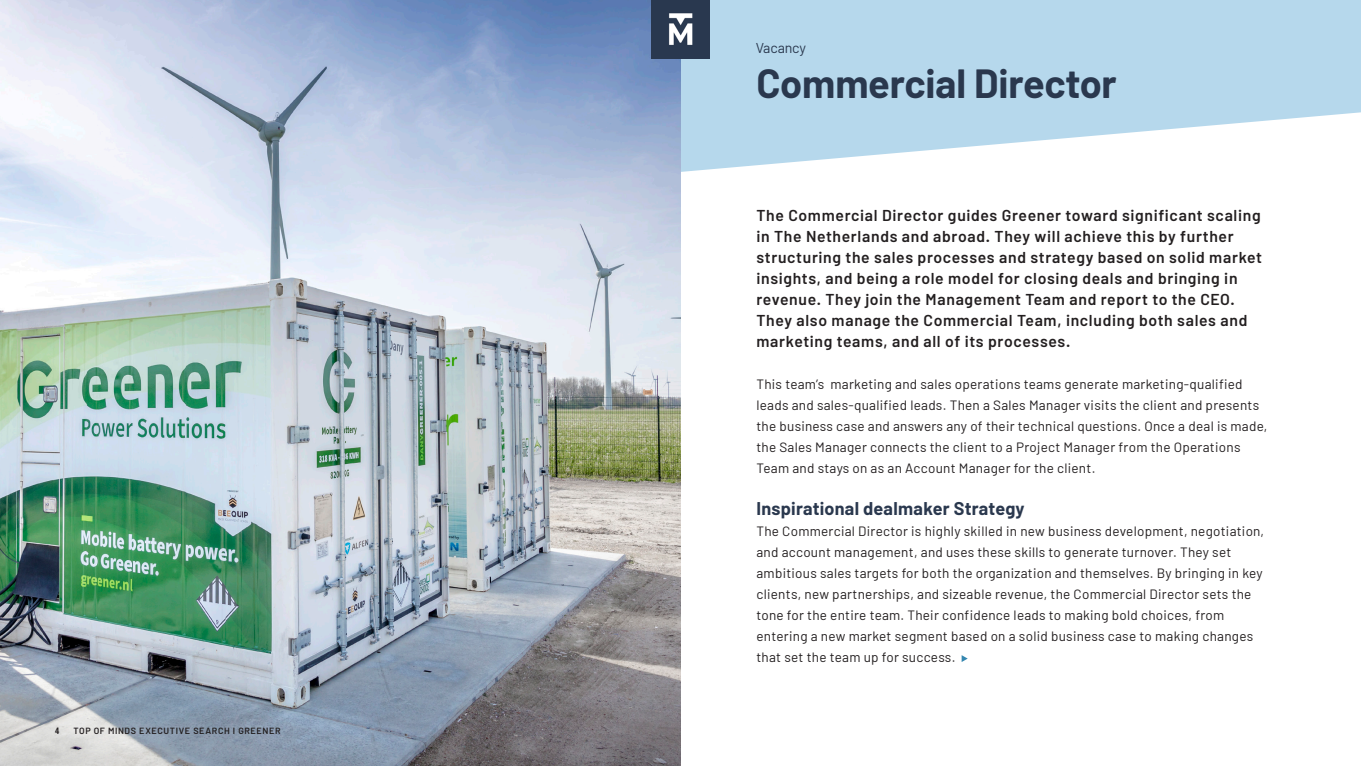
<style>
.page{position:relative;width:1361px;height:766px;background:#fff}
.page>*{position:absolute;margin:0;border:0;box-sizing:border-box;transform-origin:0 0}
.Page_header_kopie{font:700 39.75px "Barlow";letter-spacing:-.005em;color:#2a384e}
.t1{font:700 18px "Barlow";letter-spacing:.015em;color:#2a384e}
.t2{font:600 15.75px/21px "Barlow";letter-spacing:.04em;color:#231f20}
.t3{font:14.25px "Barlow";letter-spacing:-.015em;color:#2a384e}
.t4{font:13.5px/21px "Barlow";letter-spacing:.02em;color:#231f20}
.t5{font:600 9px "Barlow";letter-spacing:.07em;color:#231f20}
.t6{font:700 condensed 9px "Open Sans";color:#231f20}
</style>
<div class="page">
<svg style="left:680px;top:0;width:681px;height:231px;fill:#b6d8ec"></svg>
<img style="left:0;top:0;width:680px;height:765px">
<svg style="left:961px;top:655px;width:6px;height:6px"></svg>
<img style="left:651px;top:0;width:58px;height:58px">
<p class="t6" style="left:55px;top:724px;width:6px">4</p>
<p class="t5" style="left:73px;top:725px;width:209px">TOP OF MINDS EXECUTIVE SEARCH I GREENER</p>
<p class="t3" style="left:755px;top:37px;width:52px">Vacancy</p>
<p class="Page_header_kopie" style="left:756px;top:54px;width:362px">Commercial Director</p>
<p class="t2" style="left:756px;top:204px;width:507px">The Commercial Director guides Greener toward significant scaling in The Netherlands and abroad. They will achieve this by further structuring the sales processes and strategy based on solid market insights, and being a role model for closing deals and bringing in revenue. They join the Management Team and report to the CEO.<br>They also manage the Commercial Team, including both sales and marketing teams, and all of its processes.</p>
<p class="t4" style="left:756px;top:372px;width:512px">This team’s marketing and sales operations teams generate marketing-qualified leads and sales-qualified leads. Then a Sales Manager visits the client and presents the business case and answers any of their technical questions. Once a deal is made, the Sales Manager connects the client to a Project Manager from the Operations Team and stays on as an Account Manager for the client.</p>
<p class="t1" style="left:756px;top:495px;width:270px">Inspirational dealmaker Strategy</p>
<p class="t4" style="left:756px;top:519px;width:509px">The Commercial Director is highly skilled in new business development, negotiation, and account management, and uses these skills to generate turnover. They set ambitious sales targets for both the organization and themselves. By bringing in key clients, new partnerships, and sizeable revenue, the Commercial Director sets the tone for the entire team. Their confidence leads to making bold choices, from entering a new market segment based on a solid business case to making changes that set the team up for success.</p>
</div>
